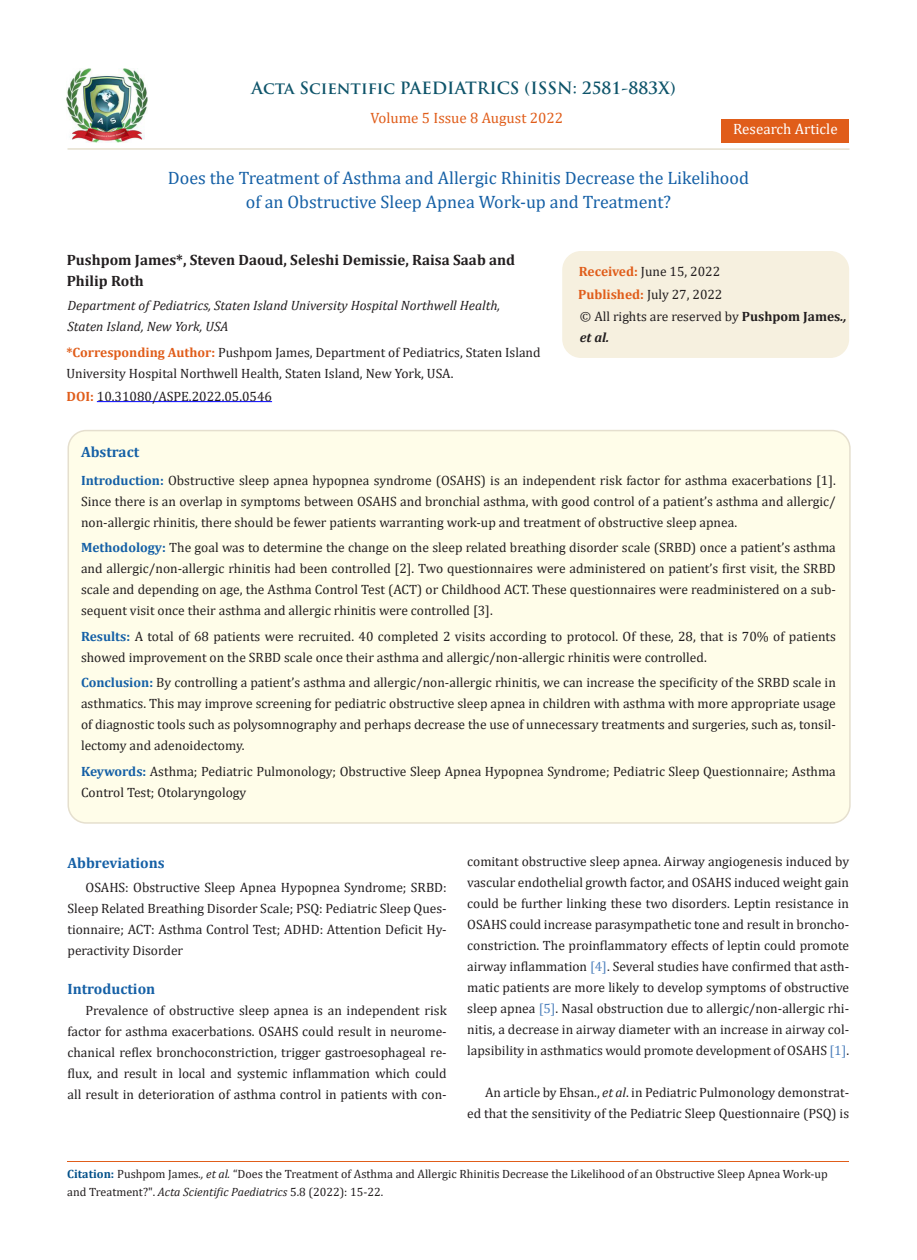
<style>
.page{position:relative;width:917px;height:1260px;background:#fff}
.page>*{position:absolute;margin:0;border:0;box-sizing:border-box;transform-origin:0 0}
.t1{font:18px/24px "Cambria";color:#1560a6;text-align:center}
.t2{font:700 16.5px "Trajan Pro";color:#0e546a}
.t3{font:700 15px/21px "Cambria";color:#231f20}
.t4{font:700 15px "Cambria";color:#1560a6}
.t5{font:15px "Cambria";color:#e05d1a}
.t6{font:15px "Cambria";color:#fff}
.List_Paragraph{font:13.5px/21px "Cambria";color:#231f20;text-align:justify}
._13-OS-Keywords-cont{font:13.5px/21px "Cambria";color:#231f20;text-align:justify}
.t7{font:italic 13.5px/21px "Cambria";color:#231f20}
.t8{font:12px/18px "Cambria";color:#231f20}
.s1{font-weight:700;color:#e05d1a}
.s2{font-weight:700}
.s3{font-weight:700;font-style:italic}
.s4{font-weight:700;color:#1560a6}
.s5{color:#4f81bd}
.s6{font-style:italic}
.s7{font-weight:700;color:#035089}
</style>
<div class="page">
<img style="left:67px;top:68px;width:80px;height:74px">
<div style="left:721px;top:119px;width:128px;height:23px;background:#e05d1a"></div>
<div style="left:563px;top:252px;width:285px;height:105px;background:#f6f0df;border-radius:18px"></div>
<div style="left:562px;top:251px;width:287px;height:107px;border:2px solid #f6f0df;border-radius:18px"></div>
<div style="left:68px;top:431px;width:781px;height:392px;background:#fffde9;border-radius:18px"></div>
<div style="left:67px;top:430px;width:783px;height:394px;border:2px solid #e5dfce;border-radius:18px"></div>
<hr style="left:67px;top:1161px;width:782px;height:1px;background:#e05d1a">
<hr style="left:67px;top:148px;width:782px;height:2px;background:#e5dfce">
<hr style="left:97px;top:401px;width:175px;height:1px;background:#00f">
<p class="t2" style="left:252px;top:77px;width:425px">Acta Scientific PAEDIATRICS (ISSN: 2581-883X)</p>
<p class="t5" style="left:370px;top:109px;width:194px">Volume 5 Issue 8 August 2022</p>
<p class="t6" style="left:733px;top:120px;width:106px">Research Article</p>
<p class="t1" style="left:168px;top:166px;width:582px">Does the Treatment of Asthma and Allergic Rhinitis Decrease the Likelihood of an Obstructive Sleep Apnea Work-up and Treatment?</p>
<p class="t3" style="left:67px;top:249px;width:450px">Pushpom James*, Steven Daoud, Seleshi Demissie, Raisa Saab and<br>Philip Roth</p>
<p class="t7" style="left:67px;top:295px;width:434px">Department of Pediatrics, Staten Island University Hospital Northwell Health,<br>Staten Island, New York, USA</p>
<p class="List_Paragraph" style="left:66px;top:342px;width:475px"><span class="s1">*Corresponding Author:</span> Pushpom James, Department of Pediatrics, Staten Island<br>University Hospital Northwell Health, Staten Island, New York, USA.</p>
<p class="List_Paragraph" style="left:66px;top:386px;width:207px"><span class="s1">DOI:</span> 10.31080/ASPE.2022.05.0546</p>
<p class="List_Paragraph" style="left:579px;top:261px;width:143px"><span class="s1">Received:</span> June 15, 2022</p>
<p class="List_Paragraph" style="left:578px;top:284px;width:146px"><span class="s1">Published:</span> July 27, 2022</p>
<p class="List_Paragraph" style="left:580px;top:306px;width:268px">© All rights are reserved by <span class="s2">Pushpom James</span><span class="s3">., et al.</span></p>
<p class="t4" style="left:81px;top:441px;width:60px">Abstract</p>
<p class="List_Paragraph" style="left:81px;top:470px;width:756px"><span class="s4">Introduction:</span> Obstructive sleep apnea hypopnea syndrome (OSAHS) is an independent risk factor for asthma exacerbations [1].<br>Since there is an overlap in symptoms between OSAHS and bronchial asthma, with good control of a patient’s asthma and allergic/ non-allergic rhinitis, there should be fewer patients warranting work-up and treatment of obstructive sleep apnea.</p>
<p class="List_Paragraph" style="left:81px;top:537px;width:756px"><span class="s4">Methodology:</span> The goal was to determine the change on the sleep related breathing disorder scale (SRBD) once a patient’s asthma and allergic/non-allergic rhinitis had been controlled [2]. Two questionnaires were administered on patient’s first visit, the SRBD scale and depending on age, the Asthma Control Test (ACT) or Childhood ACT. These questionnaires were readministered on a sub&shy;sequent visit once their asthma and allergic rhinitis were controlled [3].</p>
<p class="List_Paragraph" style="left:81px;top:626px;width:756px"><span class="s4">Results:</span> A total of 68 patients were recruited. 40 completed 2 visits according to protocol. Of these, 28, that is 70% of patients showed improvement on the SRBD scale once their asthma and allergic/non-allergic rhinitis were controlled.</p>
<p class="List_Paragraph" style="left:81px;top:672px;width:756px"><span class="s4">Conclusion:</span> By controlling a patient’s asthma and allergic/non-allergic rhinitis, we can increase the specificity of the SRBD scale in asthmatics. This may improve screening for pediatric obstructive sleep apnea in children with asthma with more appropriate usage of diagnostic tools such as polysomnography and perhaps decrease the use of unnecessary treatments and surgeries, such as, tonsil&shy;lectomy and adenoidectomy.</p>
<p class="List_Paragraph" style="left:81px;top:761px;width:756px"><span class="s4">Keywords:</span> Asthma; Pediatric Pulmonology; Obstructive Sleep Apnea Hypopnea Syndrome; Pediatric Sleep Questionnaire; Asthma<br>Control Test; Otolaryngology</p>
<p class="t4" style="left:68px;top:852px;width:99px">Abbreviations</p>
<p class="_13-OS-Keywords-cont" style="left:67px;top:877px;width:381px;text-indent:18px">OSAHS: Obstructive Sleep Apnea Hypopnea Syndrome; SRBD:<br>Sleep Related Breathing Disorder Scale; PSQ: Pediatric Sleep Ques&shy;tionnaire; ACT: Asthma Control Test; ADHD: Attention Deficit Hy&shy;peractivity Disorder</p>
<p class="t4" style="left:67px;top:978px;width:89px">Introduction</p>
<p class="List_Paragraph" style="left:67px;top:1000px;width:381px;text-indent:18px">Prevalence of obstructive sleep apnea is an independent risk factor for asthma exacerbations. OSAHS could result in neurome&shy;chanical reflex bronchoconstriction, trigger gastroesophageal re&shy;flux, and result in local and systemic inflammation which could all result in deterioration of asthma control in patients with con-</p>
<p class="List_Paragraph" style="left:467px;top:851px;width:383px">comitant obstructive sleep apnea. Airway angiogenesis induced by vascular endothelial growth factor, and OSAHS induced weight gain could be further linking these two disorders. Leptin resistance in OSAHS could increase parasympathetic tone and result in broncho&shy;constriction. The proinflammatory effects of leptin could promote airway inflammation <span class="s5">[4]</span>. Several studies have confirmed that asth&shy;matic patients are more likely to develop symptoms of obstructive sleep apnea <span class="s5">[5]</span>. Nasal obstruction due to allergic/non-allergic rhi&shy;nitis, a decrease in airway diameter with an increase in airway col&shy;lapsibility in asthmatics would promote development of OSAHS <span class="s5">[1]</span>.</p>
<p class="List_Paragraph" style="left:467px;top:1082px;width:383px;text-align:right">An article by Ehsan., <span class="s6">et al</span>. in Pediatric Pulmonology demonstrat-<br>ed that the sensitivity of the Pediatric Sleep Questionnaire (PSQ) is</p>
<p class="t8" style="left:67px;top:1165px;width:762px"><span class="s7">Citation:</span> Pushpom James<span class="s6">., et al.</span> “Does the Treatment of Asthma and Allergic Rhinitis Decrease the Likelihood of an Obstructive Sleep Apnea Work-up and Treatment?". <span class="s6">Acta Scientific Paediatrics</span> 5.8 (2022): 15-22.</p>
</div>
